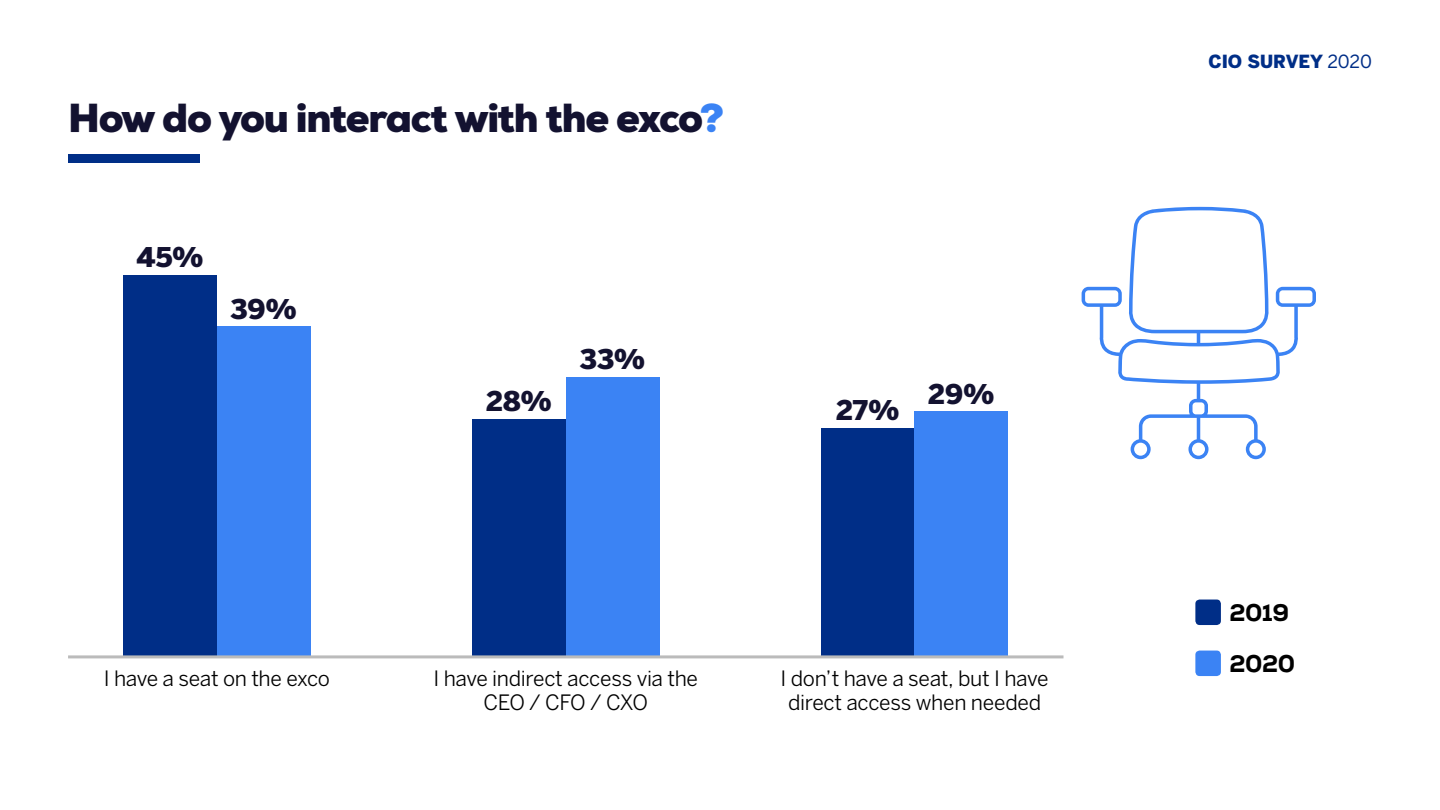
<style>
.page{position:relative;width:1440px;height:810px;background:#fff}
.page>*{position:absolute;margin:0;border:0;box-sizing:border-box;transform-origin:0 0}
.t1{font:900 40.5px "Nexa";letter-spacing:-.035em;color:#131230}
.t2{font:900 27px "Benton Sans";letter-spacing:.005em;color:#131230}
.t3{font:800 24px/51px "Nexa";letter-spacing:-.02em;color:#000}
.t4{font:21px/24px "Benton Sans";letter-spacing:-.015em;color:#000;text-align:center}
.t5{font:900 18px "Benton Sans";letter-spacing:-.005em;color:#002e87}
.s1{color:#3b83f4}
.s2{font-weight:400}
</style>
<div class="page">
<div style="left:123px;top:275px;width:94px;height:383px;background:#002e87"></div>
<div style="left:217px;top:326px;width:93px;height:332px;background:#3b83f4"></div>
<div style="left:472px;top:420px;width:94px;height:238px;background:#002e87"></div>
<div style="left:566px;top:377px;width:93px;height:281px;background:#3b83f4"></div>
<div style="left:821px;top:428px;width:93px;height:230px;background:#002e87"></div>
<div style="left:914px;top:411px;width:94px;height:247px;background:#3b83f4"></div>
<svg style="left:1081px;top:207px;width:234px;height:252px"></svg>
<div style="left:68px;top:154px;width:132px;height:9px;background:#002e87"></div>
<div style="left:1195px;top:600px;width:25px;height:25px;background:#002e87;border-radius:4px"></div>
<div style="left:1195px;top:651px;width:25px;height:25px;background:#3b83f4;border-radius:4px"></div>
<hr style="left:68px;top:655px;width:995px;height:3px;background:#bbb">
<h1 class="t1" style="left:68px;top:92px;width:657px">How do you interact with the exco<span class="s1">?</span></h1>
<p class="t2" style="left:137px;top:241px;width:69px">45%</p>
<p class="t2" style="left:230px;top:293px;width:68px">39%</p>
<p class="t2" style="left:486px;top:385px;width:67px">28%</p>
<p class="t2" style="left:579px;top:343px;width:67px">33%</p>
<p class="t2" style="left:836px;top:394px;width:65px">27%</p>
<p class="t2" style="left:928px;top:378px;width:68px">29%</p>
<p class="t4" style="left:104px;top:666px;width:228px">I have a seat on the exco</p>
<p class="t4" style="left:433px;top:666px;width:266px">I have indirect access via the<br>CEO / CFO / CXO</p>
<p class="t4" style="left:780px;top:666px;width:270px">I don’t have a seat, but I have direct access when needed</p>
<p class="t5" style="left:1208px;top:51px;width:165px">CIO SURVEY <span class="s2">2020</span></p>
<p class="t3" style="left:1229px;top:588px;width:67px">2019<br>2020</p>
</div>
